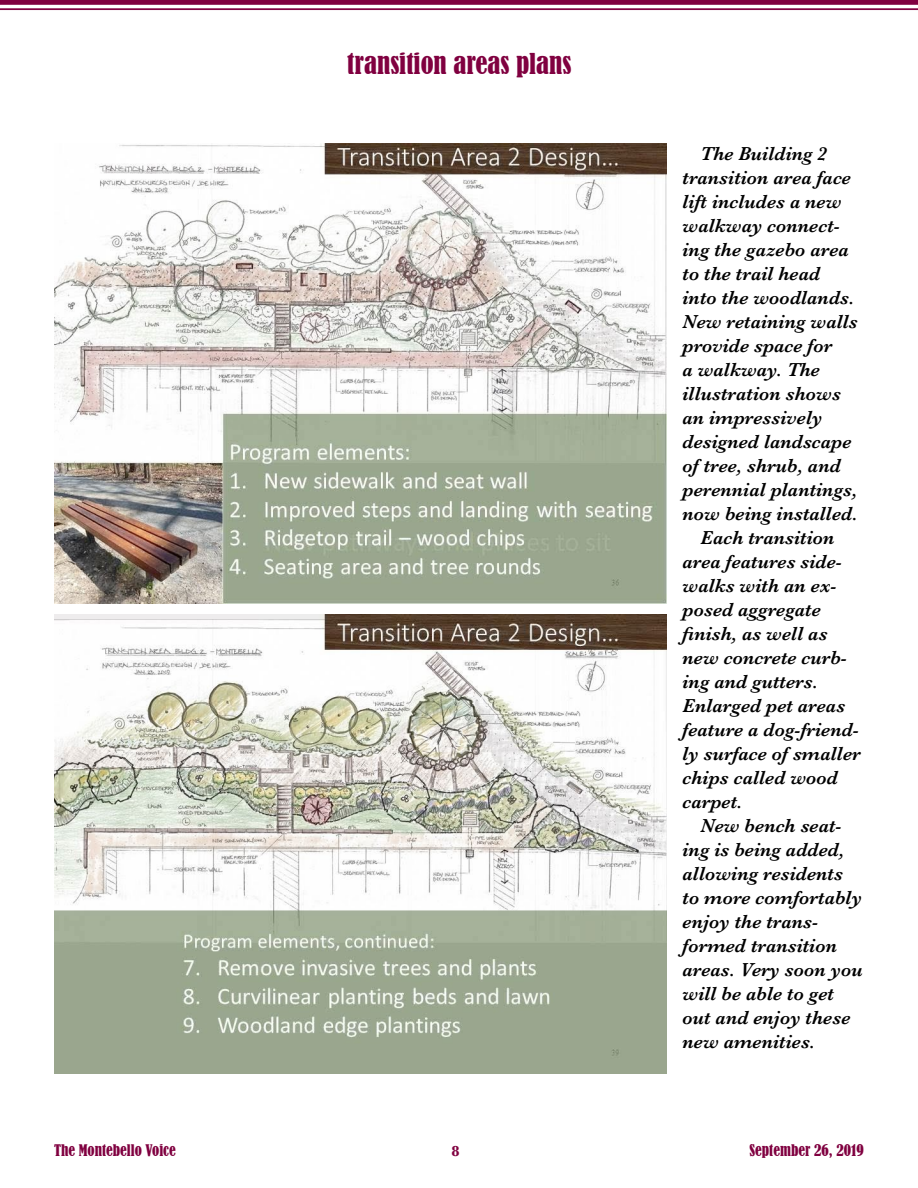
<style>
.page{position:relative;width:918px;height:1188px;background:#fff}
.page>*{position:absolute;margin:0;border:0;box-sizing:border-box;transform-origin:0 0}
.t1{font:condensed 27px "Bernard";color:#800040}
.t2{font:italic 600 19.5px "Baskerville";color:#000}
.t3{font:condensed 15px "Bernard";color:#800040}
.t4{font:700 15px "Baskerville";color:#800040}
</style>
<div class="page">
<div style="left:0;top:0;width:918px;height:5px;background:#800040"></div>
<hr style="left:0;top:8px;width:918px;height:2px;background:#800040">
<img style="left:54px;top:144px;width:613px;height:459px">
<img style="left:54px;top:614px;width:613px;height:460px">
<h1 class="t1" style="left:347px;top:48px;width:226px">transition areas plans</h1>
<p class="t2" style="left:701px;top:141px;width:128px">The Building 2</p>
<p class="t2" style="left:683px;top:165px;width:170px">transition area face</p>
<p class="t2" style="left:683px;top:189px;width:161px">lift includes a new</p>
<p class="t2" style="left:683px;top:213px;width:159px">walkway connect-</p>
<p class="t2" style="left:683px;top:237px;width:168px">ing the gazebo area</p>
<p class="t2" style="left:683px;top:261px;width:139px">to the trail head</p>
<p class="t2" style="left:683px;top:285px;width:173px">into the woodlands.</p>
<p class="t2" style="left:683px;top:309px;width:177px">New retaining walls</p>
<p class="t2" style="left:683px;top:333px;width:151px">provide space for</p>
<p class="t2" style="left:683px;top:357px;width:139px">a walkway. The</p>
<p class="t2" style="left:683px;top:381px;width:160px">illustration shows</p>
<p class="t2" style="left:683px;top:405px;width:141px">an impressively</p>
<p class="t2" style="left:683px;top:429px;width:171px">designed landscape</p>
<p class="t2" style="left:683px;top:453px;width:160px">of tree, shrub, and</p>
<p class="t2" style="left:683px;top:477px;width:176px">perennial plantings,</p>
<p class="t2" style="left:683px;top:501px;width:177px">now being installed.</p>
<p class="t2" style="left:701px;top:525px;width:136px">Each transition</p>
<p class="t2" style="left:683px;top:549px;width:161px">area features side-</p>
<p class="t2" style="left:683px;top:573px;width:156px">walks with an ex-</p>
<p class="t2" style="left:683px;top:597px;width:140px">posed aggregate</p>
<p class="t2" style="left:683px;top:621px;width:147px">finish, as well as</p>
<p class="t2" style="left:683px;top:645px;width:166px">new concrete curb-</p>
<p class="t2" style="left:683px;top:669px;width:137px">ing and gutters.</p>
<p class="t2" style="left:683px;top:693px;width:164px">Enlarged pet areas</p>
<p class="t2" style="left:683px;top:717px;width:178px">feature a dog-friend-</p>
<p class="t2" style="left:683px;top:741px;width:180px">ly surface of smaller</p>
<p class="t2" style="left:683px;top:765px;width:157px">chips called wood</p>
<p class="t2" style="left:683px;top:789px;width:61px">carpet.</p>
<p class="t2" style="left:701px;top:813px;width:143px">New bench seat-</p>
<p class="t2" style="left:683px;top:837px;width:163px">ing is being added,</p>
<p class="t2" style="left:683px;top:861px;width:162px">allowing residents</p>
<p class="t2" style="left:683px;top:885px;width:181px">to more comfortably</p>
<p class="t2" style="left:683px;top:909px;width:137px">enjoy the trans-</p>
<p class="t2" style="left:683px;top:933px;width:156px">formed transition</p>
<p class="t2" style="left:683px;top:957px;width:182px">areas. Very soon you</p>
<p class="t2" style="left:683px;top:981px;width:153px">will be able to get</p>
<p class="t2" style="left:683px;top:1005px;width:169px">out and enjoy these</p>
<p class="t2" style="left:683px;top:1029px;width:134px">new amenities.</p>
<p class="t3" style="left:54px;top:1141px;width:123px">The Montebello Voice</p>
<p class="t4" style="left:452px;top:1140px;width:10px">8</p>
<p class="t3" style="left:750px;top:1141px;width:116px">September 26, 2019</p>
</div>
